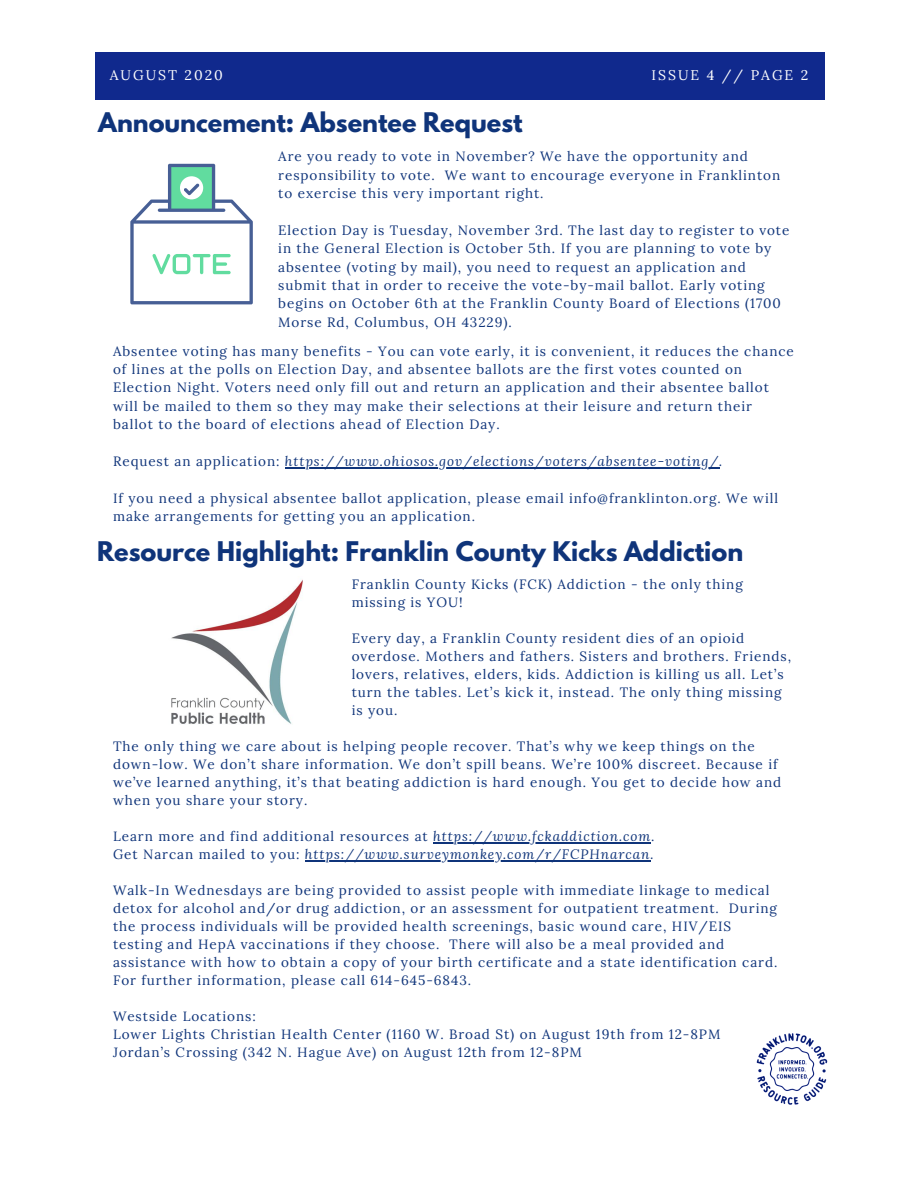
<style>
.page{position:relative;width:918px;height:1188px;background:#fff}
.page>*{position:absolute;margin:0;border:0;box-sizing:border-box;transform-origin:0 0}
.t1{font:700 24px "League Spartan";color:#0f347a}
.t2{font:13.95px "Lora";letter-spacing:.14em;color:#fff}
.t3{font:13.5px/18px "Lora";letter-spacing:.07em;color:#0f347a}
.t4{font:italic 13.5px/18px "Lora";letter-spacing:.07em;color:#0f347a}
.s1{font-style:normal}
</style>
<div class="page">
<div style="left:95px;top:53px;width:730px;height:47px;background:#10298d"></div>
<img style="left:756px;top:1033px;width:72px;height:72px">
<img style="left:171px;top:579px;width:132px;height:145px">
<hr style="left:433px;top:842px;width:218px;height:2px;background:#0f347a">
<hr style="left:305px;top:860px;width:345px;height:2px;background:#0f347a">
<svg style="left:130px;top:164px;width:123px;height:140px"></svg>
<hr style="left:285px;top:467px;width:434px;height:1px;background:#0f347a">
<p class="t2" style="left:110px;top:66px;width:115px">AUGUST 2020</p>
<p class="t2" style="left:652px;top:66px;width:158px">ISSUE 4 // PAGE 2</p>
<h1 class="t1" style="left:98px;top:111px;width:426px">Announcement: Absentee Request</h1>
<p class="t3" style="left:278px;top:147px;width:503px">Are you ready to vote in November? We have the opportunity and responsibility to vote. We want to encourage everyone in Franklinton to exercise this very important right.</p>
<p class="t3" style="left:278px;top:221px;width:513px">Election Day is Tuesday, November 3rd. The last day to register to vote in the General Election is October 5th. If you are planning to vote by absentee (voting by mail), you need to request an application and submit that in order to receive the vote-by-mail ballot. Early voting begins on October 6th at the Franklin County Board of Elections (1700<br>Morse Rd, Columbus, OH 43229).</p>
<p class="t3" style="left:113px;top:342px;width:682px">Absentee voting has many benefits - You can vote early, it is convenient, it reduces the chance of lines at the polls on Election Day, and absentee ballots are the first votes counted on Election Night. Voters need only fill out and return an application and their absentee ballot will be mailed to them so they may make their selections at their leisure and return their ballot to the board of elections ahead of Election Day.</p>
<p class="t4" style="left:113px;top:452px;width:611px"><span class="s1">Request an application:</span> https://www.ohiosos.gov/elections/voters/absentee-voting/.</p>
<p class="t3" style="left:113px;top:488px;width:667px">If you need a physical absentee ballot application, please email info@franklinton.org. We will make arrangements for getting you an application.</p>
<h1 class="t1" style="left:97px;top:540px;width:648px">Resource Highlight: Franklin County Kicks Addiction</h1>
<p class="t3" style="left:352px;top:575px;width:393px">Franklin County Kicks (FCK) Addiction - the only thing missing is YOU!</p>
<p class="t3" style="left:352px;top:629px;width:441px">Every day, a Franklin County resident dies of an opioid overdose. Mothers and fathers. Sisters and brothers. Friends, lovers, relatives, elders, kids. Addiction is killing us all. Let’s turn the tables. Let’s kick it, instead. The only thing missing is you.</p>
<p class="t3" style="left:113px;top:738px;width:670px">The only thing we care about is helping people recover. That’s why we keep things on the down-low. We don’t share information. We don’t spill beans. We’re 100% discreet. Because if we’ve learned anything, it’s that beating addiction is hard enough. You get to decide how and when you share your story.</p>
<p class="t4" style="left:113px;top:827px;width:543px"><span class="s1">Learn more and find additional resources at</span> https://www.fckaddiction.com<span class="s1">.<br>Get Narcan mailed to you:</span> https://www.surveymonkey.com/r/FCPHnarcan.</p>
<p class="t3" style="left:113px;top:881px;width:666px">Walk-In Wednesdays are being provided to assist people with immediate linkage to medical detox for alcohol and/or drug addiction, or an assessment for outpatient treatment. During the process individuals will be provided health screenings, basic wound care, HIV/EIS testing and HepA vaccinations if they choose. There will also be a meal provided and assistance with how to obtain a copy of your birth certificate and a state identification card.<br>For further information, please call 614-645-6843.</p>
<p class="t3" style="left:113px;top:1007px;width:609px">Westside Locations:<br>Lower Lights Christian Health Center (1160 W. Broad St) on August 19th from 12-8PM<br>Jordan’s Crossing (342 N. Hague Ave) on August 12th from 12-8PM</p>
</div>
